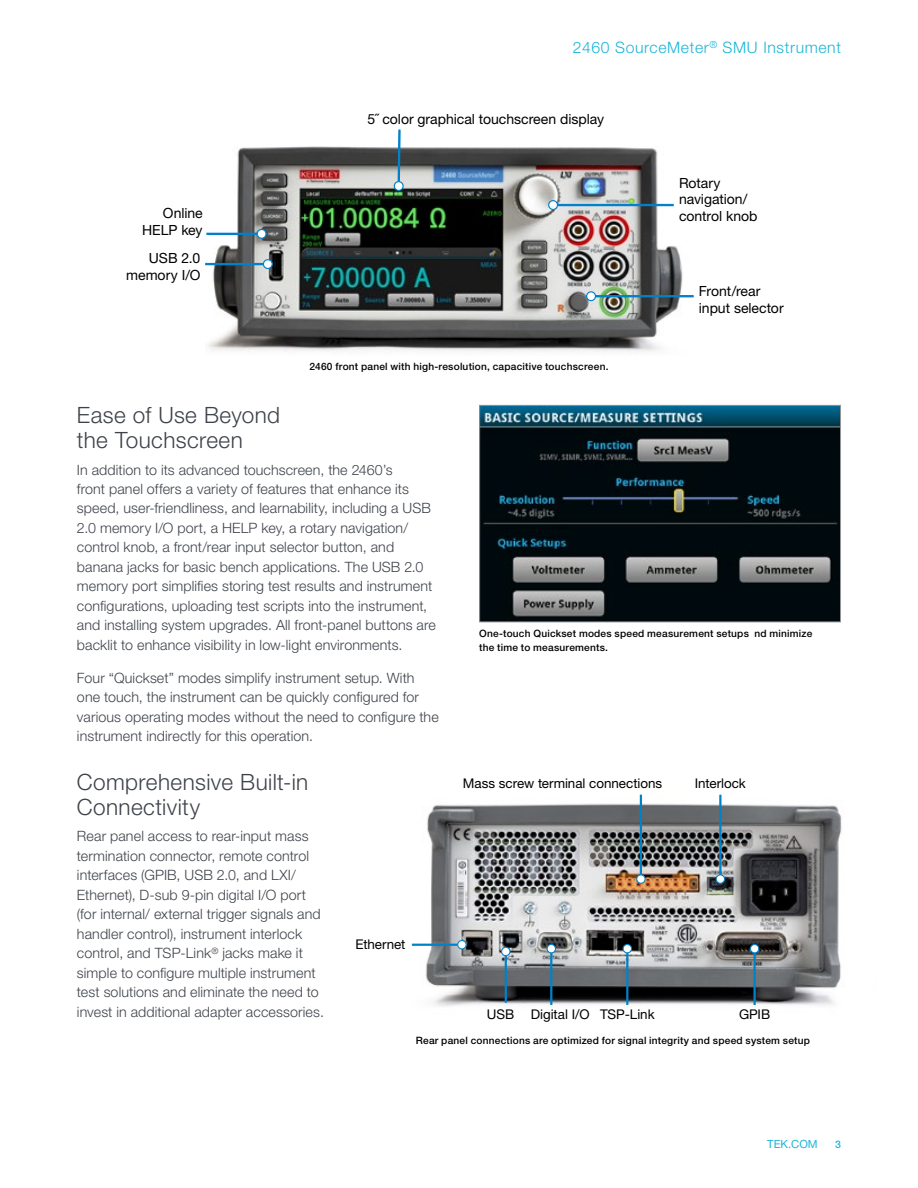
<style>
.page{position:relative;width:918px;height:1188px;background:#fff}
.page>*{position:absolute;margin:0;border:0;box-sizing:border-box;transform-origin:0 0}
.t1{font:300 22.5px/25.5px "Helvetica Neue";letter-spacing:.015em;color:#3e434a}
.t2{font:300 15.75px "Helvetica Neue";letter-spacing:.04em;color:#1cb5d8}
.t3{font:300 14.25px/19.5px "Helvetica Neue";letter-spacing:.01em;color:#3e434a}
.t4{font:14.1px/16.8px "Helvetica Neue";letter-spacing:-.005em;color:#000;text-align:right}
.t5{font:13.35px "Helvetica Neue";letter-spacing:-.005em;color:#000}
.t6{font:11.25px "Helvetica Neue";color:#1cb5d8}
.t7{font:500 10.5px "Helvetica Neue";color:#1cb5d8}
.t8{font:500 10.2px/13.5px "Helvetica Neue";letter-spacing:.02em;color:#000}
</style>
<div class="page">
<img style="left:205px;top:146px;width:485px;height:206px">
<hr style="left:206px;top:233px;width:56px;height:2px;background:#0081c9">
<svg style="left:257px;top:229px;width:10px;height:10px"></svg>
<hr style="left:205px;top:263px;width:63px;height:2px;background:#0081c9">
<svg style="left:263px;top:259px;width:10px;height:10px"></svg>
<hr style="left:553px;top:204px;width:121px;height:2px;background:#0081c9">
<svg style="left:548px;top:200px;width:10px;height:10px"></svg>
<svg style="left:394px;top:129px;width:10px;height:62px"></svg>
<hr style="left:591px;top:295px;width:103px;height:2px;background:#0081c9">
<svg style="left:586px;top:291px;width:10px;height:10px"></svg>
<img style="left:411px;top:794px;width:431px;height:212px">
<hr style="left:412px;top:944px;width:50px;height:2px;background:#0082ca">
<svg style="left:457px;top:940px;width:10px;height:9px"></svg>
<hr style="left:550px;top:948px;width:2px;height:57px;background:#0082ca">
<svg style="left:547px;top:944px;width:9px;height:9px"></svg>
<hr style="left:626px;top:948px;width:2px;height:57px;background:#0082ca">
<svg style="left:623px;top:944px;width:9px;height:9px"></svg>
<hr style="left:754px;top:948px;width:2px;height:57px;background:#0082ca">
<svg style="left:750px;top:944px;width:9px;height:9px"></svg>
<hr style="left:640px;top:795px;width:2px;height:84px;background:#0082ca">
<svg style="left:636px;top:874px;width:10px;height:10px"></svg>
<hr style="left:719px;top:795px;width:2px;height:84px;background:#0082ca">
<svg style="left:716px;top:874px;width:9px;height:10px"></svg>
<hr style="left:505px;top:951px;width:2px;height:52px;background:#0082ca">
<svg style="left:501px;top:947px;width:10px;height:9px"></svg>
<img style="left:481px;top:407px;width:358px;height:213px">
<div style="left:479px;top:405px;width:362px;height:217px;border:1px solid #939598"></div>
<p class="t2" style="left:573px;top:37px;width:270px">2460 SourceMeter<sup>®</sup> SMU Instrument</p>
<p class="t4" style="left:142px;top:205px;width:62px">Online<br>HELP key</p>
<p class="t4" style="left:126px;top:250px;width:76px">USB 2.0 memory I/O</p>
<p class="t4" style="left:367px;top:110px;width:238px">5˝ color graphical touchscreen display</p>
<p class="t8" style="left:309px;top:360px;width:301px">2460 front panel with high-resolution, capacitive touchscreen.</p>
<p class="t4" style="left:679px;top:174px;width:80px;text-align:left">Rotary navigation/ control knob</p>
<p class="t4" style="left:699px;top:283px;width:86px;text-align:left">Front/rear input selector</p>
<h1 class="t1" style="left:77px;top:401px;width:205px">Ease of Use Beyond the Touchscreen</h1>
<p class="t3" style="left:77px;top:459px;width:361px">In addition to its advanced touchscreen, the 2460’s<br>front panel offers a variety of features that enhance its speed, user-friendliness, and learnability, including a USB 2.0 memory I/O port, a HELP key, a rotary navigation/ control knob, a front/rear input selector button, and banana jacks for basic bench applications. The USB 2.0 memory port simplifies storing test results and instrument configurations, uploading test scripts into the instrument, and installing system upgrades. All front-panel buttons are backlit to enhance visibility in low-light environments.</p>
<p class="t3" style="left:77px;top:668px;width:363px">Four “Quickset” modes simplify instrument setup. With one touch, the instrument can be quickly configured for various operating modes without the need to configure the instrument indirectly for this operation.</p>
<h1 class="t1" style="left:77px;top:768px;width:233px">Comprehensive Built-in<br>Connectivity</h1>
<p class="t3" style="left:77px;top:826px;width:249px">Rear panel access to rear-input mass termination connector, remote control interfaces (GPIB, USB 2.0, and LXI/ Ethernet), D-sub 9-pin digital I/O port (for internal/ external trigger signals and handler control), instrument interlock control, and TSP-Link<sup>®</sup> jacks make it simple to configure multiple instrument test solutions and eliminate the need to invest in additional adapter accessories.</p>
<p class="t8" style="left:479px;top:627px;width:335px">One-touch Quickset modes speed measurement setups nd minimize the time to measurements.</p>
<p class="t5" style="left:695px;top:776px;width:53px">Interlock</p>
<p class="t5" style="left:463px;top:776px;width:201px">Mass screw terminal connections</p>
<p class="t5" style="left:355px;top:936px;width:51px">Ethernet</p>
<p class="t5" style="left:531px;top:1006px;width:125px">Digital I/O TSP-Link</p>
<p class="t5" style="left:739px;top:1006px;width:33px">GPIB</p>
<p class="t5" style="left:487px;top:1006px;width:29px">USB</p>
<p class="t8" style="left:416px;top:1034px;width:396px">Rear panel connections are optimized for signal integrity and speed system setup</p>
<p class="t6" style="left:767px;top:1138px;width:52px">TEK.COM</p>
<p class="t7" style="left:835px;top:1138px;width:7px">3</p>
</div>
